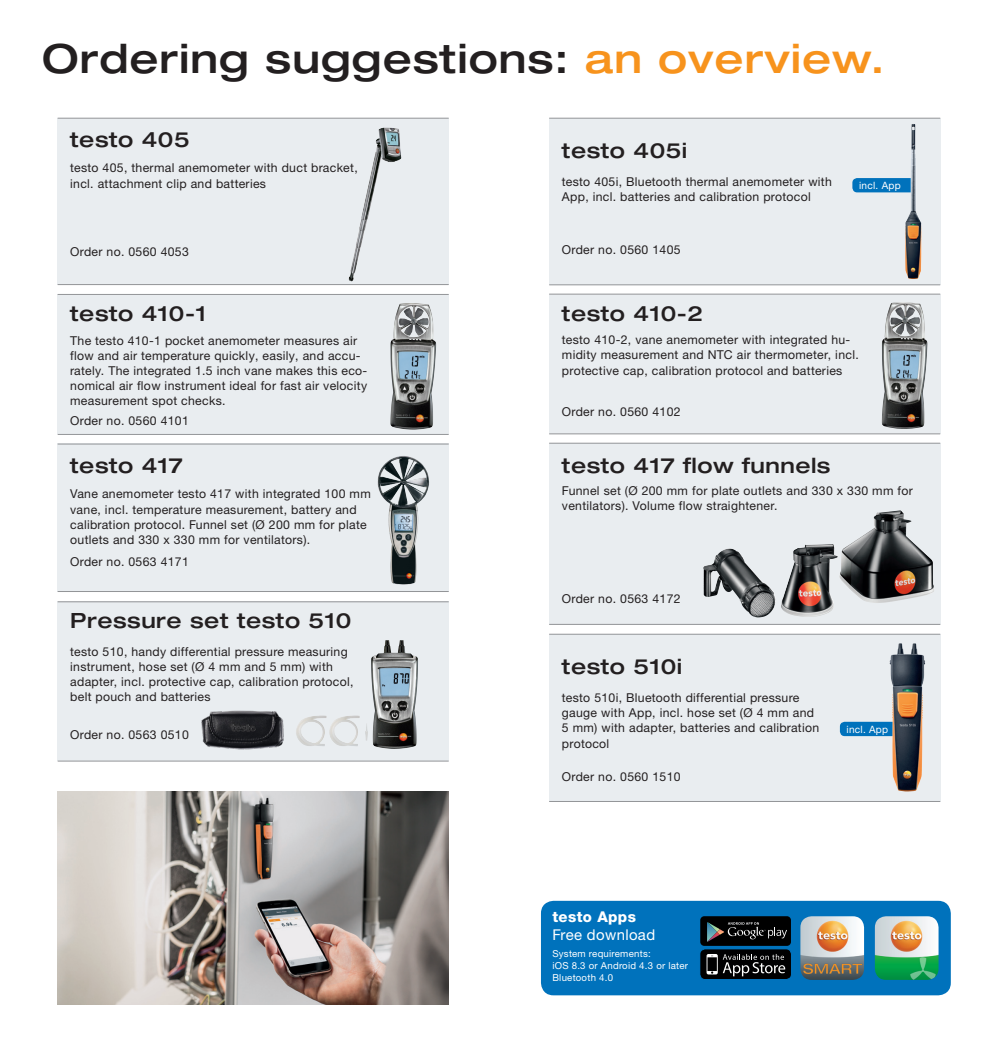
<style>
.page{position:relative;width:993px;height:1042px;background:#fff}
.page>*{position:absolute;margin:0;border:0;box-sizing:border-box;transform-origin:0 0}
.Headline{font:500 expanded 40.25px "Helvetica Neue LTW1 G";letter-spacing:.025em;color:#231f20}
.Geraetename_schwarz{font:500 expanded 21px "Helvetica Neue LTW1 G";letter-spacing:.025em;color:#231f20}
.ProductName_P2{font:500 expanded 21px "Helvetica Neue LTW1 G";letter-spacing:.025em;color:#231f20}
.Copy_heavy_8_5_pt{font:14.88px "Helvetica Neue LTW1 G";letter-spacing:.025em;color:#fff}
.Copy_heavy_8_5_pt-2{font:800 14.88px "Helvetica Neue LTW1 G";letter-spacing:.025em;color:#fff}
.Copy_7_pt{font:12.25px/15px "Helvetica Neue LTW1 G";letter-spacing:.025em;color:#231f20}
.OrderText_P2{font:12.25px/15px "Helvetica Neue LTW1 G";letter-spacing:.025em;color:#231f20}
.Copy_8_5_pt{font:10.15px "Helvetica Neue LTW1 G";letter-spacing:.025em;color:#fff}
.Copy_8_5_pt-2{font:9.62px/12.2px "Helvetica Neue LTW1 G";letter-spacing:.025em;color:#fff}
.s1{color:#f7931d}
</style>
<div class="page">
<div style="left:549px;top:634px;width:390px;height:167px;background:#e9edf0"></div>
<hr style="left:549px;top:634px;width:390px;height:1px;background:#939598">
<hr style="left:549px;top:801px;width:390px;height:1px;background:#939598">
<div style="left:839px;top:722px;width:63px;height:14px;background:#0072bc;border-radius:5px"></div>
<img style="left:889px;top:643px;width:36px;height:148px">
<div style="left:58px;top:602px;width:390px;height:159px;background:#e9edf0"></div>
<hr style="left:58px;top:601px;width:390px;height:1px;background:#939598">
<hr style="left:58px;top:760px;width:390px;height:1px;background:#939598">
<img style="left:371px;top:640px;width:47px;height:109px">
<img style="left:296px;top:715px;width:63px;height:31px">
<img style="left:201px;top:710px;width:83px;height:40px">
<svg style="left:549px;top:444px;width:390px;height:180px;background:#d2d5d7"></svg>
<hr style="left:549px;top:443px;width:390px;height:1px;background:#939598">
<hr style="left:549px;top:624px;width:390px;height:1px;background:#939598">
<img style="left:863px;top:510px;width:36px;height:25px">
<div style="left:58px;top:444px;width:390px;height:148px;background:#e9edf0"></div>
<hr style="left:58px;top:444px;width:390px;height:1px;background:#939598">
<hr style="left:58px;top:591px;width:390px;height:1px;background:#939598">
<img style="left:377px;top:456px;width:52px;height:129px">
<div style="left:549px;top:294px;width:390px;height:139px;background:#e9edf0"></div>
<hr style="left:549px;top:294px;width:390px;height:1px;background:#939598">
<hr style="left:549px;top:433px;width:390px;height:1px;background:#939598">
<img style="left:881px;top:302px;width:46px;height:127px">
<div style="left:58px;top:294px;width:390px;height:140px;background:#e9edf0"></div>
<hr style="left:58px;top:294px;width:390px;height:1px;background:#939598">
<hr style="left:58px;top:434px;width:390px;height:1px;background:#939598">
<img style="left:390px;top:303px;width:46px;height:127px">
<div style="left:549px;top:118px;width:390px;height:167px;background:#e9edf0"></div>
<hr style="left:549px;top:118px;width:390px;height:1px;background:#939598">
<hr style="left:549px;top:284px;width:390px;height:1px;background:#939598">
<div style="left:852px;top:178px;width:63px;height:14px;background:#0072bc;border-radius:5px"></div>
<img style="left:904px;top:124px;width:17px;height:155px">
<div style="left:58px;top:118px;width:390px;height:167px;background:#e9edf0"></div>
<hr style="left:58px;top:118px;width:390px;height:1px;background:#939598">
<hr style="left:58px;top:284px;width:390px;height:1px;background:#939598">
<img style="left:348px;top:128px;width:53px;height:153px">
<div style="left:540px;top:901px;width:410px;height:94px;background:#0072bc;border-radius:13px"></div>
<div style="left:700px;top:916px;width:90px;height:30px;background:#000;border-radius:4px"></div>
<svg style="left:707px;top:922px;width:79px;height:20px"></svg>
<svg style="left:701px;top:950px;width:88px;height:28px;background:#29292a"></svg>
<div style="left:699px;top:948px;width:92px;height:32px;border:1px solid #0072bc;border-radius:5px"></div>
<img style="left:800px;top:916px;width:63px;height:64px">
<img style="left:874px;top:916px;width:64px;height:64px">
<img style="left:58px;top:791px;width:390px;height:214px">
<p class="Headline" style="left:42px;top:33px;width:843px">Ordering suggestions: <span class="s1">an overview.</span></p>
<p class="Geraetename_schwarz" style="left:70px;top:126px;width:121px">testo 405</p>
<p class="Copy_7_pt" style="left:70px;top:160px;width:289px">testo 405, thermal anemometer with duct bracket, incl. attachment clip and batteries</p>
<p class="Copy_7_pt" style="left:70px;top:244px;width:120px">Order no. 0560 4053</p>
<p class="Geraetename_schwarz" style="left:70px;top:300px;width:137px">testo 410-1</p>
<p class="Copy_7_pt" style="left:70px;top:333px;width:298px">The testo 410-1 pocket anemometer measures air flow and air temperature quickly, easily, and accu&shy;rately. The integrated 1.5 inch vane makes this eco&shy;nomical air flow instrument ideal for fast air velocity measurement spot checks.</p>
<p class="Copy_7_pt" style="left:70px;top:413px;width:120px">Order no. 0560 4101</p>
<p class="Geraetename_schwarz" style="left:70px;top:452px;width:114px">testo 417</p>
<p class="Copy_7_pt" style="left:70px;top:486px;width:302px">Vane anemometer testo 417 with integrated 100 mm vane, incl. temperature measurement, battery and calibration protocol. Funnel set (Ø 200 mm for plate outlets and 330 x 330 mm for ventilators).</p>
<p class="Copy_7_pt" style="left:70px;top:554px;width:120px">Order no. 0563 4171</p>
<p class="Geraetename_schwarz" style="left:70px;top:607px;width:282px">Pressure set testo 510</p>
<p class="Copy_7_pt" style="left:70px;top:644px;width:285px">testo 510, handy differential pressure measuring instrument, hose set (Ø 4 mm and 5 mm) with adapter, incl. protective cap, calibration protocol, belt pouch and batteries</p>
<p class="Copy_7_pt" style="left:70px;top:727px;width:120px">Order no. 0563 0510</p>
<p class="ProductName_P2" style="left:561px;top:137px;width:127px">testo 405i</p>
<p class="OrderText_P2" style="left:561px;top:174px;width:271px">testo 405i, Bluetooth thermal anemometer with<br>App, incl. batteries and calibration protocol</p>
<p class="OrderText_P2" style="left:561px;top:242px;width:120px">Order no. 0560 1405</p>
<p class="Copy_8_5_pt" style="left:858px;top:179px;width:43px">incl. App</p>
<p class="Geraetename_schwarz" style="left:561px;top:300px;width:142px">testo 410-2</p>
<p class="Copy_7_pt" style="left:561px;top:332px;width:298px">testo 410-2, vane anemometer with integrated hu&shy;midity measurement and NTC air thermometer, incl. protective cap, calibration protocol and batteries</p>
<p class="Copy_7_pt" style="left:561px;top:403px;width:120px">Order no. 0560 4102</p>
<p class="Geraetename_schwarz" style="left:561px;top:452px;width:270px">testo 417 flow funnels</p>
<p class="Copy_7_pt" style="left:561px;top:483px;width:352px">Funnel set (Ø 200 mm for plate outlets and 330 x 330 mm for</p>
<p class="Copy_7_pt" style="left:561px;top:498px;width:217px">ventilators). Volume flow straightener.</p>
<p class="Copy_7_pt" style="left:561px;top:591px;width:120px">Order no. 0563 4172</p>
<p class="ProductName_P2" style="left:561px;top:652px;width:122px">testo 510i</p>
<p class="OrderText_P2" style="left:561px;top:690px;width:259px">testo 510i, Bluetooth differential pressure gauge with App, incl. hose set (Ø 4 mm and 5 mm) with adapter, batteries and calibration protocol</p>
<p class="OrderText_P2" style="left:561px;top:769px;width:120px">Order no. 0560 1510</p>
<p class="Copy_8_5_pt" style="left:846px;top:722px;width:43px">incl. App</p>
<p class="Copy_heavy_8_5_pt-2" style="left:552px;top:908px;width:85px">testo Apps</p>
<p class="Copy_heavy_8_5_pt" style="left:552px;top:925px;width:104px">Free download</p>
<p class="Copy_8_5_pt-2" style="left:552px;top:947px;width:137px">System requirements:<br>iOS 8.3 or Android 4.3 or later<br>Bluetooth 4.0</p>
</div>
